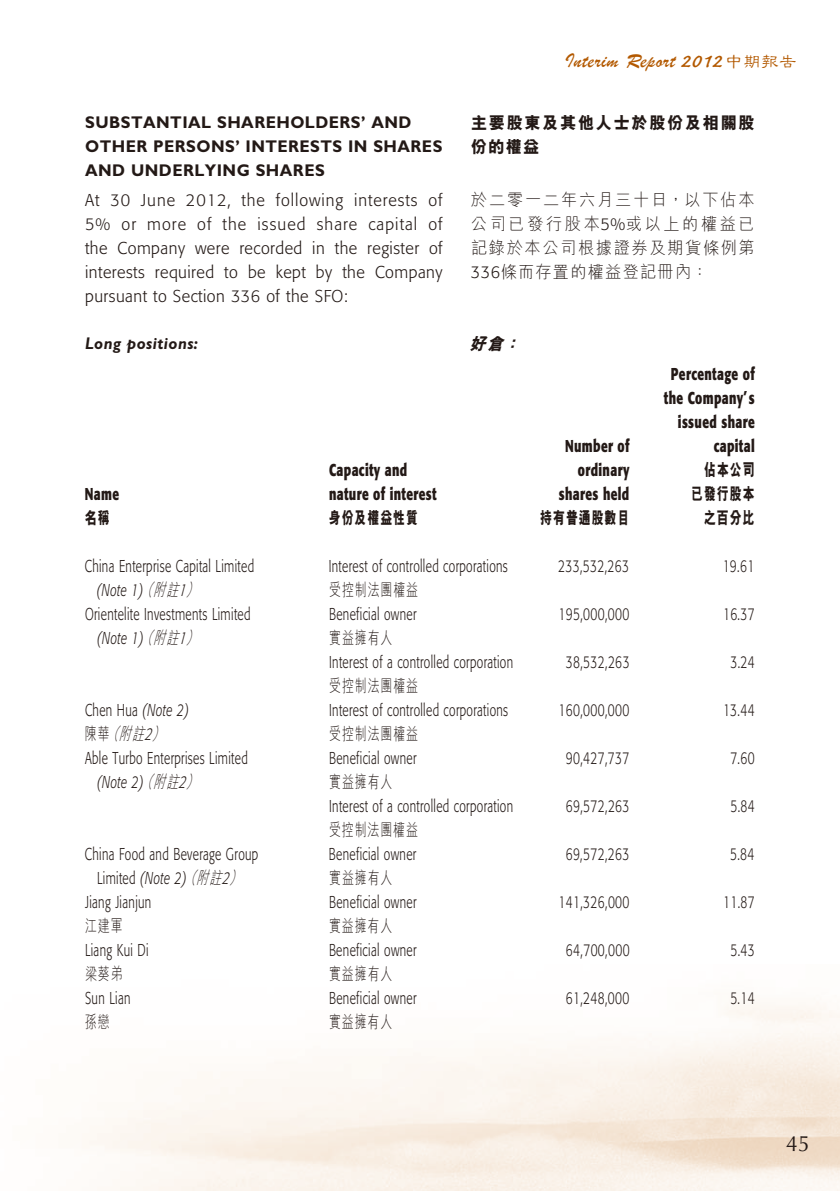
<style>
.page{position:relative;width:840px;height:1191px;background:#fff}
.page>*{position:absolute;margin:0;border:0;box-sizing:border-box;transform-origin:0 0}
.t1{font:22px "Optima LT Std";color:#231916;scale:.95 1}
.t2{font:21px "Brush Script";letter-spacing:.03em;color:#b35900}
.t3{font:300 17px "Formata";letter-spacing:.03em;color:#231916;scale:.7 1}
.t4{font:300 17px/24px "Formata";letter-spacing:.03em;color:#231916;text-align:justify;scale:.95 1}
.t5{font:700 17px/24px "Formata";letter-spacing:.03em;color:#231916;text-align:right;scale:.7 1}
.t6{font:700 17px/24px "Gill Sans Std";letter-spacing:.03em;color:#231916;scale:.95 1}
.t7{font:300 17px "M Hei HK";letter-spacing:.08em;color:#231916;scale:.7 1}
.t8{font:300 17px/24px "M Hei HK";letter-spacing:.08em;color:#231916;text-align:justify;scale:.95 1}
.t9{font:italic 300 17px "Formata";letter-spacing:.03em;color:#231916;scale:.7 1}
.t10{font:800 17px "M Hei HK";letter-spacing:.08em;color:#231916;scale:.7 1}
.t11{font:800 17px/24px "M Hei HK";letter-spacing:.105em;color:#231916;scale:.95 1}
.t12{font:italic 700 17px "Gill Sans Std";letter-spacing:.03em;color:#231916;scale:.95 1}
.t13{font:italic 300 17px "M Hei HK";color:#231916;scale:.7 1}
.t14{font:italic 800 17px "M Hei HK";color:#231916;scale:.95 1}
.s1{font-family:"Caflisch Script Pro";font-weight:600;font-size:25px}
.s2{font-family:"CX Li HK";font-weight:500;font-size:18px}
.s3{font-family:"Formata"}
.s4{font-family:"M Hei HK"}
.s5{font-style:inherit}
.s6{font-style:italic}
.s7{font-style:normal}
.s8{font-family:"M Hei HK";font-style:italic}
</style>
<div class="page">
<p class="t6" style="left:85px;top:110px;width:377px">SUBSTANTIAL SHAREHOLDERS’ AND<br>OTHER PERSONS’ INTERESTS IN SHARES<br>AND UNDERLYING SHARES</p>
<p class="t4" style="left:85px;top:188px;width:377px">At 30 June 2012, the following interests of 5% or more of the issued share capital of the Company were recorded in the register of interests required to be kept by the Company pursuant to Section 336 of the SFO:</p>
<p class="t12" style="left:85px;top:334px;width:120px">Long positions:</p>
<p class="t2" style="left:564px;top:48px;width:233px">Interim Report <span class="s1">2012</span> <span class="s2">中期報告</span></p>
<p class="t11" style="left:470px;top:110px;width:300px">主要股東及其他人士於股份及相關股份的權益</p>
<p class="t8" style="left:470px;top:187px;width:300px">於二零一二年六月三十日，以下佔本公司已發行股本<span class="s3">5%</span>或以上的權益已記錄於本公司根據證券及期貨條例第<span class="s3">336</span>條而存置的權益登記冊內：</p>
<p class="t14" style="left:469px;top:333px;width:61px">好倉：</p>
<p class="t5" style="left:663px;top:362px;width:131px">Percentage of the Company’ s issued share</p>
<p class="t5" style="left:565px;top:434px;width:93px">Number of</p>
<p class="t5" style="left:713px;top:434px;width:60px">capital</p>
<p class="t5" style="left:329px;top:458px;width:113px">Capacity and</p>
<p class="t5" style="left:577px;top:458px;width:75px">ordinary</p>
<p class="t10" style="left:703px;top:458px;width:74px">佔本公司</p>
<p class="t5" style="left:85px;top:482px;width:50px">Name</p>
<p class="t5" style="left:329px;top:482px;width:155px">nature of interest</p>
<p class="t5" style="left:558px;top:482px;width:102px">shares held</p>
<p class="t10" style="left:690px;top:482px;width:92px">已發行股本</p>
<p class="t10" style="left:85px;top:506px;width:37px">名稱</p>
<p class="t10" style="left:329px;top:506px;width:129px">身份及權益性質</p>
<p class="t10" style="left:540px;top:506px;width:129px">持有普通股數目</p>
<p class="t10" style="left:703px;top:506px;width:74px">之百分比</p>
<p class="t3" style="left:85px;top:556px;width:243px">China Enterprise Capital Limited</p>
<p class="t3" style="left:328px;top:556px;width:257px">Interest of controlled corporations</p>
<p class="t3" style="left:558px;top:556px;width:103px">233,532,263</p>
<p class="t3" style="left:722px;top:556px;width:47px">19.61</p>
<p class="t9" style="left:97px;top:580px;width:154px">(Note 1)<span class="s4">（附註</span><span class="s5">1</span><span class="s4">）</span></p>
<p class="t7" style="left:329px;top:578px;width:129px">受控制法團權益</p>
<p class="t3" style="left:85px;top:604px;width:238px">Orientelite Investments Limited</p>
<p class="t3" style="left:329px;top:604px;width:126px">Beneficial owner</p>
<p class="t3" style="left:558px;top:604px;width:103px">195,000,000</p>
<p class="t3" style="left:722px;top:604px;width:47px">16.37</p>
<p class="t9" style="left:97px;top:628px;width:153px">(Note 1) <span class="s4">（附註</span><span class="s5">1</span><span class="s4">）</span></p>
<p class="t7" style="left:329px;top:626px;width:92px">實益擁有人</p>
<p class="t3" style="left:329px;top:652px;width:264px">Interest of a controlled corporation</p>
<p class="t3" style="left:565px;top:652px;width:92px">38,532,263</p>
<p class="t3" style="left:730px;top:652px;width:36px">3.24</p>
<p class="t7" style="left:329px;top:674px;width:129px">受控制法團權益</p>
<p class="t3" style="left:85px;top:700px;width:150px">Chen Hua <span class="s6">(Note 2)</span></p>
<p class="t3" style="left:329px;top:700px;width:257px">Interest of controlled corporations</p>
<p class="t3" style="left:558px;top:700px;width:103px">160,000,000</p>
<p class="t3" style="left:722px;top:700px;width:47px">13.44</p>
<p class="t13" style="left:85px;top:722px;width:122px"><span class="s7">陳華</span>（附註<span class="s3">2</span>）</p>
<p class="t7" style="left:329px;top:722px;width:129px">受控制法團權益</p>
<p class="t3" style="left:85px;top:748px;width:234px">Able Turbo Enterprises Limited</p>
<p class="t3" style="left:329px;top:748px;width:126px">Beneficial owner</p>
<p class="t3" style="left:565px;top:748px;width:92px">90,427,737</p>
<p class="t3" style="left:730px;top:748px;width:36px">7.60</p>
<p class="t9" style="left:97px;top:772px;width:153px">(Note 2)<span class="s4">（附註</span><span class="s5">2</span><span class="s4">）</span></p>
<p class="t7" style="left:329px;top:770px;width:92px">實益擁有人</p>
<p class="t3" style="left:329px;top:796px;width:264px">Interest of a controlled corporation</p>
<p class="t3" style="left:565px;top:796px;width:92px">69,572,263</p>
<p class="t3" style="left:730px;top:796px;width:36px">5.84</p>
<p class="t7" style="left:329px;top:818px;width:129px">受控制法團權益</p>
<p class="t3" style="left:85px;top:844px;width:249px">China Food and Beverage Group</p>
<p class="t3" style="left:329px;top:844px;width:126px">Beneficial owner</p>
<p class="t3" style="left:565px;top:844px;width:92px">69,572,263</p>
<p class="t3" style="left:729px;top:844px;width:36px">5.84</p>
<p class="t3" style="left:97px;top:868px;width:215px">Limited <span class="s6">(Note 2)</span> <span class="s8">（附註</span><span class="s6">2</span><span class="s8">）</span></p>
<p class="t7" style="left:329px;top:866px;width:92px">實益擁有人</p>
<p class="t3" style="left:85px;top:892px;width:96px">Jiang Jianjun</p>
<p class="t3" style="left:329px;top:892px;width:126px">Beneficial owner</p>
<p class="t3" style="left:558px;top:892px;width:103px">141,326,000</p>
<p class="t3" style="left:722px;top:892px;width:47px">11.87</p>
<p class="t7" style="left:85px;top:914px;width:55px">江建軍</p>
<p class="t7" style="left:329px;top:914px;width:92px">實益擁有人</p>
<p class="t3" style="left:85px;top:940px;width:92px">Liang Kui Di</p>
<p class="t3" style="left:329px;top:940px;width:127px">Beneficial owner</p>
<p class="t3" style="left:565px;top:940px;width:92px">64,700,000</p>
<p class="t3" style="left:730px;top:940px;width:36px">5.43</p>
<p class="t7" style="left:85px;top:962px;width:55px">梁葵弟</p>
<p class="t7" style="left:329px;top:962px;width:92px">實益擁有人</p>
<p class="t3" style="left:85px;top:988px;width:66px">Sun Lian</p>
<p class="t3" style="left:329px;top:988px;width:126px">Beneficial owner</p>
<p class="t3" style="left:565px;top:988px;width:92px">61,248,000</p>
<p class="t3" style="left:730px;top:988px;width:36px">5.14</p>
<p class="t7" style="left:85px;top:1010px;width:37px">孫戀</p>
<p class="t7" style="left:329px;top:1010px;width:92px">實益擁有人</p>
<p class="t1" style="left:785px;top:1130px;width:27px">45</p>
</div>
